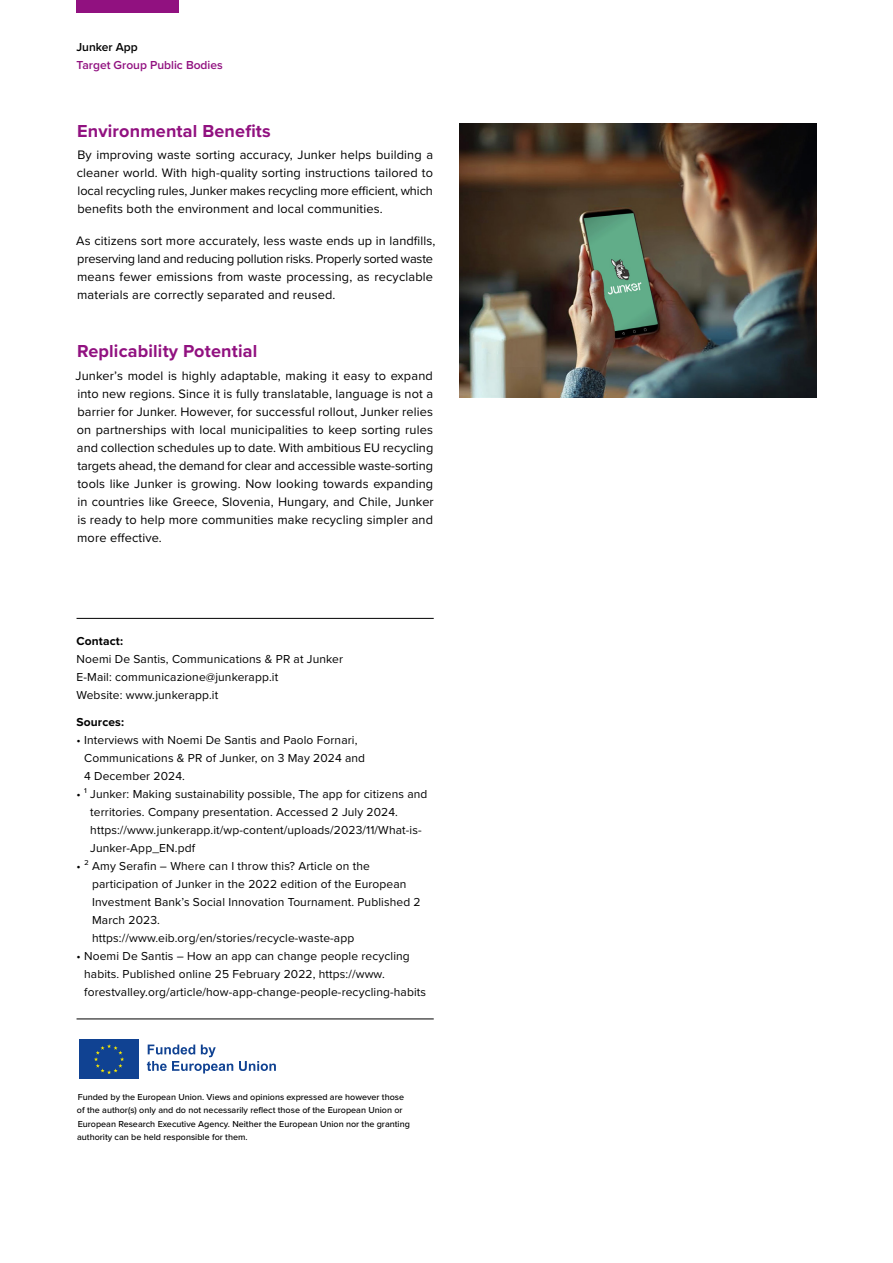
<style>
.page{position:relative;width:893px;height:1263px;background:#fff}
.page>*{position:absolute;margin:0;border:0;box-sizing:border-box;transform-origin:0 0}
.t1{font:700 18px "Proxima Nova";letter-spacing:.01em;color:#911180}
.t2{font:12.75px/18px "Proxima Nova";letter-spacing:.01em;color:#000;text-align:justify}
.t3{font:12px/18px "Proxima Nova";letter-spacing:.01em;color:#000}
.t4{font:600 12px "Proxima Nova";color:#911180}
.t5{font:700 12px "Proxima Nova";letter-spacing:.01em;color:#000}
.t6{font:600 12px "Proxima Nova";color:#000}
.t7{font:500 9px/13.5px "Proxima Nova";color:#000}
</style>
<div class="page">
<img style="left:459px;top:123px;width:357px;height:275px">
<hr style="left:77px;top:618px;width:357px;height:1px;background:#000">
<hr style="left:77px;top:1018px;width:357px;height:1px;background:#000">
<div style="left:79px;top:1039px;width:60px;height:40px;background:#104292"></div>
<svg style="left:94px;top:1044px;width:30px;height:30px"></svg>
<svg style="left:147px;top:1044px;width:86px;height:29px"></svg>
<svg style="left:239px;top:1061px;width:37px;height:10px"></svg>
<div style="left:77px;top:0;width:102px;height:13px;background:#911180"></div>
<p class="t6" style="left:77px;top:38px;width:63px">Junker App</p>
<p class="t4" style="left:77px;top:56px;width:148px">Target Group Public Bodies</p>
<h1 class="t1" style="left:77px;top:117px;width:195px">Environmental Benefits</h1>
<p class="t2" style="left:77px;top:146px;width:358px">By improving waste sorting accuracy, Junker helps building a cleaner world. With high-quality sorting instructions tailored to local recycling rules, Junker makes recycling more efficient, which benefits both the environment and local communities.</p>
<p class="t2" style="left:76px;top:231px;width:361px;text-align:left">As citizens sort more accurately, less waste ends up in landfills, preserving land and reducing pollution risks. Properly sorted waste means fewer emissions from waste processing, as recyclable materials are correctly separated and reused.</p>
<h1 class="t1" style="left:77px;top:338px;width:182px">Replicability Potential</h1>
<p class="t2" style="left:76px;top:366px;width:360px">Junker’s model is highly adaptable, making it easy to expand into new regions. Since it is fully translatable, language is not a barrier for Junker. However, for successful rollout, Junker relies on partnerships with local municipalities to keep sorting rules and collection schedules up to date. With ambitious EU recycling targets ahead, the demand for clear and accessible waste-sorting tools like Junker is growing. Now looking towards expanding in countries like Greece, Slovenia, Hungary, and Chile, Junker is ready to help more communities make recycling simpler and more effective.</p>
<p class="t5" style="left:77px;top:632px;width:48px">Contact:</p>
<p class="t3" style="left:77px;top:650px;width:268px">Noemi De Santis, Communications &amp; PR at Junker<br>E-Mail: communicazione@junkerapp.it<br>Website: www.junkerapp.it</p>
<p class="t5" style="left:77px;top:713px;width:49px">Sources:</p>
<p class="t3" style="left:84px;top:731px;width:282px;text-indent:-8px">• Interviews with Noemi De Santis and Paolo Fornari,<br>Communications &amp; PR of Junker, on 3 May 2024 and<br>4 December 2024.</p>
<p class="t3" style="left:90px;top:785px;width:339px;text-indent:-14px">• ¹ Junker: Making sustainability possible, The app for citizens and territories. Company presentation. Accessed 2 July 2024. https://www.junkerapp.it/wp-content/uploads/2023/11/What-is-Junker-App_EN.pdf</p>
<p class="t3" style="left:92px;top:857px;width:330px;text-indent:-16px">• ² Amy Serafin – Where can I throw this? Article on the participation of Junker in the 2022 edition of the European Investment Bank’s Social Innovation Tournament. Published 2<br>March 2023. https://www.eib.org/en/stories/recycle-waste-app</p>
<p class="t3" style="left:84px;top:947px;width:343px;text-indent:-8px">• Noemi De Santis – How an app can change people recycling habits. Published online 25 February 2022, https://www. forestvalley.org/article/how-app-change-people-recycling-habits</p>
<p class="t7" style="left:77px;top:1090px;width:334px">Funded by the European Union. Views and opinions expressed are however those of the author(s) only and do not necessarily reflect those of the European Union or European Research Executive Agency. Neither the European Union nor the granting authority can be held responsible for them.</p>
</div>
